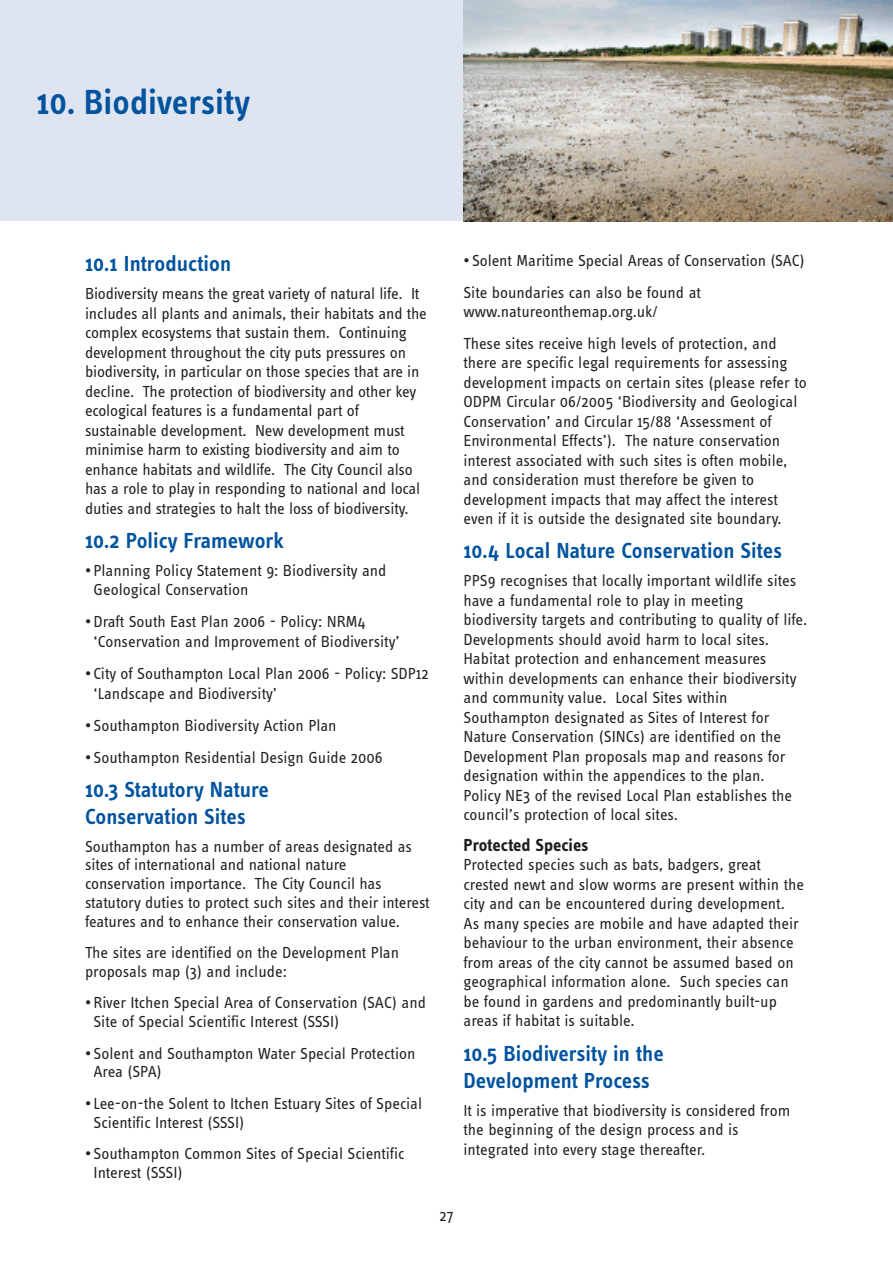
<style>
.page{position:relative;width:893px;height:1263px;background:#fff}
.page>*{position:absolute;margin:0;border:0;box-sizing:border-box;transform-origin:0 0}
.t1{font:600 36px "Info Text";color:#01539e}
.t2{font:600 22.5px/27px "Info Text";letter-spacing:-.005em;color:#01539e}
.t3{font:700 18px "Info Text";letter-spacing:-.005em;color:#231f20}
.t4{font:16.5px/19.5px "Info Text";letter-spacing:-.005em;color:#231f20}
</style>
<div class="page">
<div style="left:0;top:0;width:893px;height:221px;background:#dfe4f1"></div>
<img style="left:463px;top:0;width:430px;height:221px">
<h1 class="t1" style="left:37px;top:90px;width:215px">10. Biodiversity</h1>
<h2 class="t2" style="left:85px;top:252px;width:148px">10.1 Introduction</h2>
<p class="t4" style="left:85px;top:285px;width:343px">Biodiversity means the great variety of natural life. It includes all plants and animals, their habitats and the complex ecosystems that sustain them. Continuing development throughout the city puts pressures on biodiversity, in particular on those species that are in decline. The protection of biodiversity and other key ecological features is a fundamental part of sustainable development. New development must minimise harm to existing biodiversity and aim to enhance habitats and wildlife. The City Council also has a role to play in responding to national and local duties and strategies to halt the loss of biodiversity.</p>
<h2 class="t2" style="left:85px;top:529px;width:200px">10.2 Policy Framework</h2>
<p class="t4" style="left:94px;top:562px;width:294px;text-indent:-9px">• Planning Policy Statement 9: Biodiversity and<br>Geological Conservation</p>
<p class="t4" style="left:94px;top:614px;width:308px;text-indent:-9px">•Draft South East Plan 2006 - Policy: NRM4 ‘Conservation and Improvement of Biodiversity’</p>
<p class="t4" style="left:94px;top:666px;width:337px;text-indent:-9px">• City of Southampton Local Plan 2006 - Policy: SDP12 ‘Landscape and Biodiversity’</p>
<p class="t4" style="left:85px;top:717px;width:253px">• Southampton Biodiversity Action Plan</p>
<p class="t4" style="left:85px;top:750px;width:299px">• Southampton Residential Design Guide 2006</p>
<h2 class="t2" style="left:85px;top:778px;width:185px">10.3 Statutory Nature<br>Conservation Sites</h2>
<p class="t4" style="left:85px;top:838px;width:346px;line-height:18.8px">Southampton has a number of areas designated as sites of international and national nature conservation importance. The City Council has statutory duties to protect such sites and their interest features and to enhance their conservation value.</p>
<p class="t4" style="left:85px;top:945px;width:316px;line-height:18.8px">The sites are identified on the Development Plan proposals map (3) and include:</p>
<p class="t4" style="left:94px;top:995px;width:334px;line-height:18.8px;text-indent:-9px">• River Itchen Special Area of Conservation (SAC) and<br>Site of Special Scientific Interest (SSSI)</p>
<p class="t4" style="left:94px;top:1045px;width:323px;line-height:18.8px;text-indent:-9px">• Solent and Southampton Water Special Protection<br>Area (SPA)</p>
<p class="t4" style="left:94px;top:1095px;width:330px;line-height:18.8px;text-indent:-9px">• Lee-on-the Solent to Itchen Estuary Sites of Special<br>Scientific Interest (SSSI)</p>
<p class="t4" style="left:94px;top:1146px;width:313px;line-height:18.8px;text-indent:-9px">• Southampton Common Sites of Special Scientific<br>Interest (SSSI)</p>
<p class="t4" style="left:463px;top:247px;width:343px;line-height:31.5px">• Solent Maritime Special Areas of Conservation (SAC)<br>Site boundaries can also be found at</p>
<p class="t4" style="left:463px;top:296px;width:315px;line-height:32.2px">www.natureonthemap.org.uk/<br>These sites receive high levels of protection, and</p>
<p class="t4" style="left:463px;top:355px;width:345px">there are specific legal requirements for assessing development impacts on certain sites (please refer to ODPM Circular 06/2005 ‘Biodiversity and Geological Conservation’ and Circular 15/88 ‘Assessment of Environmental Effects’). The nature conservation interest associated with such sites is often mobile, and consideration must therefore be given to development impacts that may affect the interest even if it is outside the designated site boundary.</p>
<h2 class="t2" style="left:463px;top:540px;width:320px">10.4 Local Nature Conservation Sites</h2>
<p class="t4" style="left:463px;top:573px;width:345px">PPS9 recognises that locally important wildlife sites have a fundamental role to play in meeting biodiversity targets and contributing to quality of life.<br>Developments should avoid harm to local sites.<br>Habitat protection and enhancement measures within developments can enhance their biodiversity and community value. Local Sites within Southampton designated as Sites of Interest for Nature Conservation (SINCs) are identified on the Development Plan proposals map and reasons for designation within the appendices to the plan.<br>Policy NE3 of the revised Local Plan establishes the council’s protection of local sites.</p>
<p class="t3" style="left:463px;top:839px;width:127px">Protected Species</p>
<p class="t4" style="left:463px;top:857px;width:342px">Protected species such as bats, badgers, great crested newt and slow worms are present within the city and can be encountered during development.<br>As many species are mobile and have adapted their behaviour to the urban environment, their absence from areas of the city cannot be assumed based on geographical information alone. Such species can be found in gardens and predominantly built-up areas if habitat is suitable.</p>
<h2 class="t2" style="left:463px;top:1042px;width:202px">10.5 Biodiversity in the<br>Development Process</h2>
<p class="t4" style="left:463px;top:1102px;width:328px">It is imperative that biodiversity is considered from the beginning of the design process and is integrated into every stage thereafter.</p>
<p class="t4" style="left:440px;top:1207px;width:15px">27</p>
</div>
